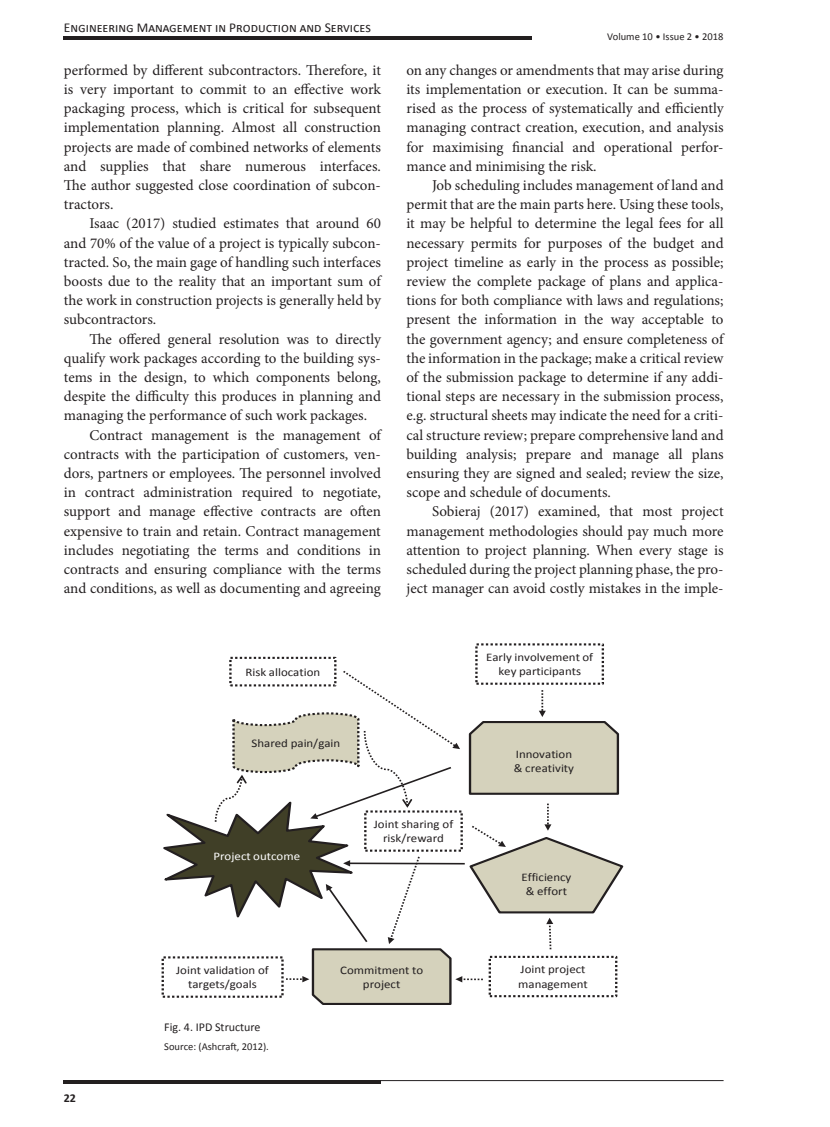
<style>
.page{position:relative;width:830px;height:1127px;background:#fff}
.page>*{position:absolute;margin:0;border:0;box-sizing:border-box;transform-origin:0 0}
.t1{font:15px/19.2px "Minion Pro";color:#231f20;text-align:justify}
.t2{font:13.5px "Calibri";color:#231f20}
.t3{font:12px "Calibri";color:#231f20}
.t4{font:700 12px "Calibri";color:#231f20}
.t5{font:11.55px/14.1px "Calibri";color:#231f20;text-align:center;scale:1.11 1}
.t6{font:11.55px "Calibri";letter-spacing:.005em;color:#fff;scale:1.11 1}
.t7{font:10.5px "Calibri";color:#231f20}
</style>
<div class="page">
<hr style="left:64px;top:1080px;width:659px;height:1px;background:#231f20">
<hr style="left:64px;top:36px;width:467px;height:4px;background:#231f20">
<hr style="left:64px;top:1080px;width:317px;height:4px;background:#231f20">
<div style="left:229px;top:657px;width:107px;height:29px;border:2px dashed #231f20"></div>
<svg style="left:161px;top:671px;width:463px;height:334px"></svg>
<p class="t2" style="left:64px;top:19px;width:308px">Engineering Management in Production and Services</p>
<p class="t1" style="left:64px;top:60px;width:318px">performed by different subcontractors. Therefore, it is very important to commit to an effective work packaging process, which is critical for subsequent implementation planning. Almost all construction projects are made of combined networks of elements and supplies that share numerous interfaces.<br>The author suggested close coordination of subcon&shy;tractors.</p>
<p class="t1" style="left:64px;top:214px;width:318px;text-indent:26px">Isaac (2017) studied estimates that around 60 and 70% of the value of a project is typically subcon&shy;tracted. So, the main gage of handling such interfaces boosts due to the reality that an important sum of the work in construction projects is generally held by subcontractors.</p>
<p class="t1" style="left:89px;top:329px;width:293px">The offered general resolution was to directly</p>
<p class="t1" style="left:64px;top:348px;width:318px">qualify work packages according to the building sys-</p>
<p class="t1" style="left:64px;top:368px;width:318px">tems in the design, to which components belong,</p>
<p class="t1" style="left:64px;top:387px;width:318px">despite the difficulty this produces in planning and</p>
<p class="t1" style="left:64px;top:406px;width:305px">managing the performance of such work packages.</p>
<p class="t1" style="left:89px;top:425px;width:293px">Contract management is the management of</p>
<p class="t1" style="left:64px;top:444px;width:318px">contracts with the participation of customers, ven-</p>
<p class="t1" style="left:64px;top:464px;width:318px">dors, partners or employees. The personnel involved</p>
<p class="t1" style="left:64px;top:483px;width:318px">in contract administration required to negotiate,</p>
<p class="t1" style="left:64px;top:502px;width:318px">support and manage effective contracts are often</p>
<p class="t1" style="left:64px;top:521px;width:318px">expensive to train and retain. Contract management</p>
<p class="t1" style="left:64px;top:540px;width:318px">includes negotiating the terms and conditions in</p>
<p class="t1" style="left:64px;top:560px;width:318px">contracts and ensuring compliance with the terms</p>
<p class="t1" style="left:64px;top:579px;width:318px">and conditions, as well as documenting and agreeing</p>
<p class="t5" style="left:245px;top:665px;width:69px">Risk allocation</p>
<p class="t7" style="left:607px;top:30px;width:118px">Volume 10 • Issue 2 • 2018</p>
<p class="t1" style="left:406px;top:60px;width:318px">on any changes or amendments that may arise during its implementation or execution. It can be summa&shy;rised as the process of systematically and efficiently managing contract creation, execution, and analysis for maximising financial and operational perfor&shy;mance and minimising the risk.</p>
<p class="t1" style="left:406px;top:176px;width:318px;text-indent:26px">Job scheduling includes management of land and permit that are the main parts here. Using these tools, it may be helpful to determine the legal fees for all necessary permits for purposes of the budget and project timeline as early in the process as possible; review the complete package of plans and applica&shy;tions for both compliance with laws and regulations; present the information in the way acceptable to the government agency; and ensure completeness of the information in the package; make a critical review of the submission package to determine if any addi&shy;tional steps are necessary in the submission process, e.g. structural sheets may indicate the need for a criti&shy;cal structure review; prepare comprehensive land and building analysis; prepare and manage all plans ensuring they are signed and sealed; review the size, scope and schedule of documents.</p>
<p class="t1" style="left:406px;top:502px;width:318px;text-indent:26px">Sobieraj (2017) examined, that most project management methodologies should pay much more attention to project planning. When every stage is scheduled during the project planning phase, the pro&shy;ject manager can avoid costly mistakes in the imple-</p>
<p class="t5" style="left:486px;top:650px;width:98px">Early involvement of key participants</p>
<p class="t5" style="left:251px;top:736px;width:81px">Shared pain/gain</p>
<p class="t5" style="left:513px;top:747px;width:56px;text-align:left">Innovation &amp; creativity</p>
<p class="t4" style="left:64px;top:1090px;width:14px">22</p>
<p class="t6" style="left:213px;top:849px;width:80px">Project outcome</p>
<p class="t5" style="left:373px;top:817px;width:73px">Joint sharing of risk/reward</p>
<p class="t5" style="left:176px;top:963px;width:85px">Joint validation of targets/goals</p>
<p class="t3" style="left:164px;top:1019px;width:98px">Fig. 4. IPD Structure</p>
<p class="t7" style="left:164px;top:1040px;width:106px">Source: (Ashcraft, 2012).</p>
<p class="t5" style="left:340px;top:962px;width:76px">Commitment to project</p>
<p class="t5" style="left:521px;top:870px;width:46px">Efficiency &amp; effort</p>
<p class="t5" style="left:518px;top:962px;width:64px;text-align:left">Joint project management</p>
</div>
